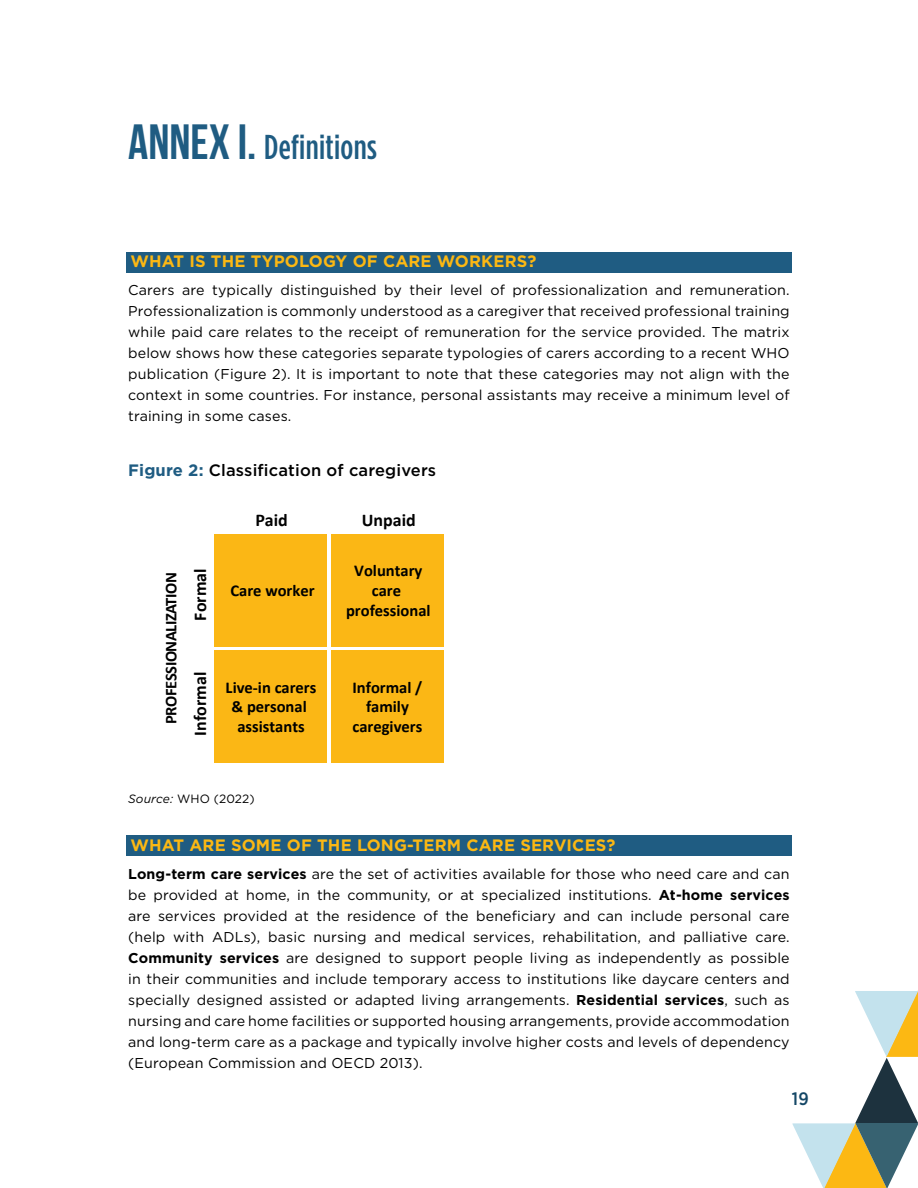
<style>
.page{position:relative;width:918px;height:1188px;background:#fff}
.page>*{position:absolute;margin:0;border:0;box-sizing:border-box;transform-origin:0 0}
.t1{font:500 34.5px "Gotham Condensed";letter-spacing:.01em;color:#1f5c82}
.t2{font:700 18px "Calibri";color:#000}
.t3{font:500 18px "Gotham Narrow";color:#144766}
.t4{font:700 16.5px/19.8px "Calibri";color:#000;text-align:center}
.t5{font:700 16.5px "Gotham";letter-spacing:.01em;color:#fcb813}
.t6{font:500 16.5px "Gotham";letter-spacing:.01em;color:#000}
.t7{font:14.25px/21px "Gotham";letter-spacing:.01em;color:#000;text-align:justify}
.t8{font:12px "Gotham";letter-spacing:.01em;color:#000}
.s1{font-family:"Bebas Neue";font-weight:700;font-size:49.5px}
.s2{font-weight:700;color:#1f5c82}
.s3{font-style:italic}
.s4{font-weight:700}
</style>
<div class="page">
<svg style="left:792px;top:991px;width:126px;height:197px"></svg>
<div style="left:126px;top:252px;width:666px;height:21px;background:#1f5c82"></div>
<div style="left:126px;top:836px;width:666px;height:20px;background:#1f5c82"></div>
<div style="left:214px;top:534px;width:113px;height:113px;background:#fbb715"></div>
<div style="left:331px;top:534px;width:113px;height:113px;background:#fbb715"></div>
<div style="left:214px;top:650px;width:113px;height:113px;background:#fbb715"></div>
<div style="left:331px;top:650px;width:113px;height:113px;background:#fbb715"></div>
<h1 class="t1" style="left:128px;top:128px;width:250px"><span class="s1">ANNEX I.</span> Definitions</h1>
<p class="t5" style="left:130px;top:251px;width:407px">WHAT IS THE TYPOLOGY OF CARE WORKERS?</p>
<p class="t7" style="left:128px;top:279px;width:663px">Carers are typically distinguished by their level of professionalization and remuneration.<br>Professionalization is commonly understood as a caregiver that received professional training while paid care relates to the receipt of remuneration for the service provided. The matrix below shows how these categories separate typologies of carers according to a recent WHO publication (Figure 2). It is important to note that these categories may not align with the context in some countries. For instance, personal assistants may receive a minimum level of training in some cases.</p>
<p class="t6" style="left:128px;top:459px;width:310px"><span class="s2">Figure 2:</span> Classification of caregivers</p>
<p class="t4" style="left:161px;top:724px;width:153px;rotate:-90deg">ORP OI SSEF N OI TAZ I LA N</p>
<p class="t2" style="left:188px;top:621px;width:54px;rotate:-90deg">Formal</p>
<p class="t2" style="left:188px;top:736px;width:65px;rotate:-90deg">Informal</p>
<p class="t2" style="left:255px;top:507px;width:34px">Paid</p>
<p class="t2" style="left:362px;top:507px;width:55px">Unpaid</p>
<p class="t4" style="left:230px;top:580px;width:86px">Care worker</p>
<p class="t4" style="left:346px;top:560px;width:86px">Voluntary care professional</p>
<p class="t4" style="left:226px;top:677px;width:92px">Live-in carers &amp; personal assistants</p>
<p class="t4" style="left:352px;top:677px;width:71px">Informal / family caregivers</p>
<p class="t8" style="left:128px;top:791px;width:128px"><span class="s3">Source:</span> WHO (2022)</p>
<p class="t5" style="left:130px;top:834px;width:487px">WHAT ARE SOME OF THE LONG-TERM CARE SERVICES?</p>
<p class="t7" style="left:128px;top:863px;width:663px"><span class="s4">Long-term care services</span> are the set of activities available for those who need care and can be provided at home, in the community, or at specialized institutions. <span class="s4">At-home services </span>are services provided at the residence of the beneficiary and can include personal care (help with ADLs), basic nursing and medical services, rehabilitation, and palliative care.<br><span class="s4">Community services</span> are designed to support people living as independently as possible in their communities and include temporary access to institutions like daycare centers and specially designed assisted or adapted living arrangements. <span class="s4">Residential services</span>, such as nursing and care home facilities or supported housing arrangements, provide accommodation and long-term care as a package and typically involve higher costs and levels of dependency (European Commission and OECD 2013).</p>
<p class="t3" style="left:792px;top:1087px;width:18px">19</p>
</div>
